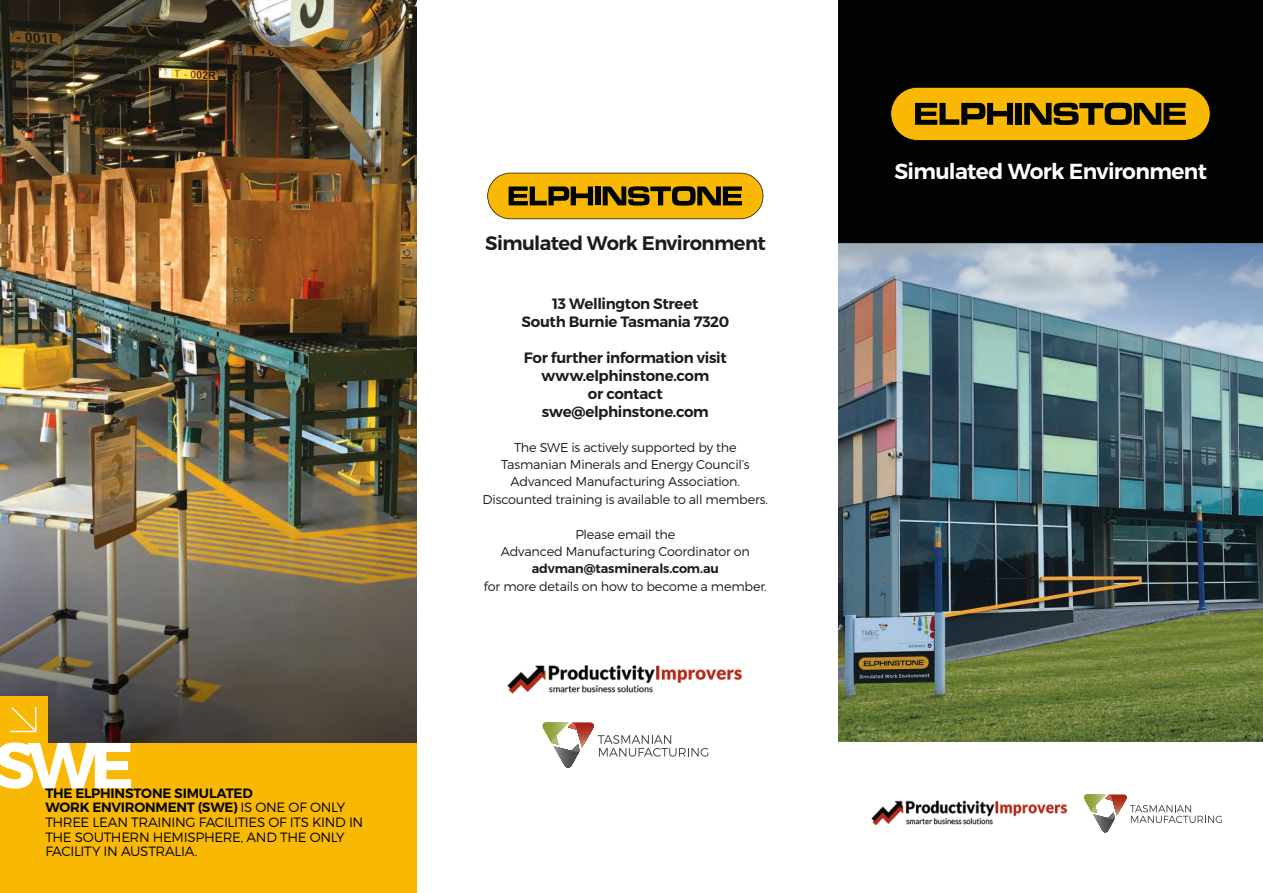
<style>
.page{position:relative;width:1263px;height:893px;background:#fff}
.page>*{position:absolute;margin:0;border:0;box-sizing:border-box;transform-origin:0 0}
.t1{font:600 21.75px "Montserrat";letter-spacing:-.03em;color:#fff}
.t2{font:600 19.5px "Montserrat";letter-spacing:-.03em;color:#1c1c1a}
.t3{font:600 15px/18px "Montserrat";letter-spacing:-.02em;color:#1c1c1a;text-align:center}
.t4{font:300 13.5px/14.5px "Montserrat";letter-spacing:-.025em;color:#000402}
.t5{font:300 12.75px/17.2px "Montserrat";letter-spacing:-.015em;color:#1c1c1a;text-align:center}
.t6{font:600 12.75px "Montserrat";letter-spacing:-.015em;color:#1c1c1a}
.s1{font-weight:600}
</style>
<div class="page">
<img style="left:0;top:0;width:417px;height:743px">
<img style="left:838px;top:0;width:425px;height:742px">
<img style="left:871px;top:800px;width:197px;height:26px">
<img style="left:507px;top:665px;width:235px;height:29px">
<svg style="left:1083px;top:794px;width:139px;height:39px"></svg>
<hr style="left:541px;top:722px;width:3px;height:23px;background:#899f2d">
<svg style="left:544px;top:722px;width:164px;height:46px"></svg>
<svg style="left:890px;top:87px;width:320px;height:54px;background:#b68703"></svg>
<svg style="left:487px;top:173px;width:276px;height:46px;background:#be900d"></svg>
<div style="left:0;top:743px;width:417px;height:150px;background:#f9b804"></div>
<div style="left:0;top:696px;width:47px;height:51px;background:#f9b804"></div>
<svg style="left:10px;top:707px;width:27px;height:26px"></svg>
<svg style="left:0;top:742px;width:131px;height:47px"></svg>
<p class="t4" style="left:45px;top:786px;width:319px"><span class="s1">THE ELPHINSTONE SIMULATED<br>WORK ENVIRONMENT (SWE)</span> IS ONE OF ONLY THREE LEAN TRAINING FACILITIES OF ITS KIND IN THE SOUTHERN HEMISPHERE, AND THE ONLY FACILITY IN AUSTRALIA.</p>
<h2 class="t2" style="left:485px;top:231px;width:282px">Simulated Work Environment</h2>
<p class="t3" style="left:521px;top:294px;width:209px">13 Wellington Street<br>South Burnie Tasmania 7320</p>
<p class="t3" style="left:524px;top:348px;width:204px">For further information visit www.elphinstone.com<br>or contact swe@elphinstone.com</p>
<p class="t5" style="left:482px;top:438px;width:287px">The SWE is actively supported by the Tasmanian Minerals and Energy Council’s Advanced Manufacturing Association.<br>Discounted training is available to all members.</p>
<p class="t5" style="left:501px;top:525px;width:250px">Please email the<br>Advanced Manufacturing Coordinator on</p>
<p class="t6" style="left:532px;top:561px;width:189px">advman@tasminerals.com.au</p>
<p class="t5" style="left:484px;top:577px;width:284px">for more details on how to become a member.</p>
<h1 class="t1" style="left:894px;top:157px;width:314px">Simulated Work Environment</h1>
</div>
